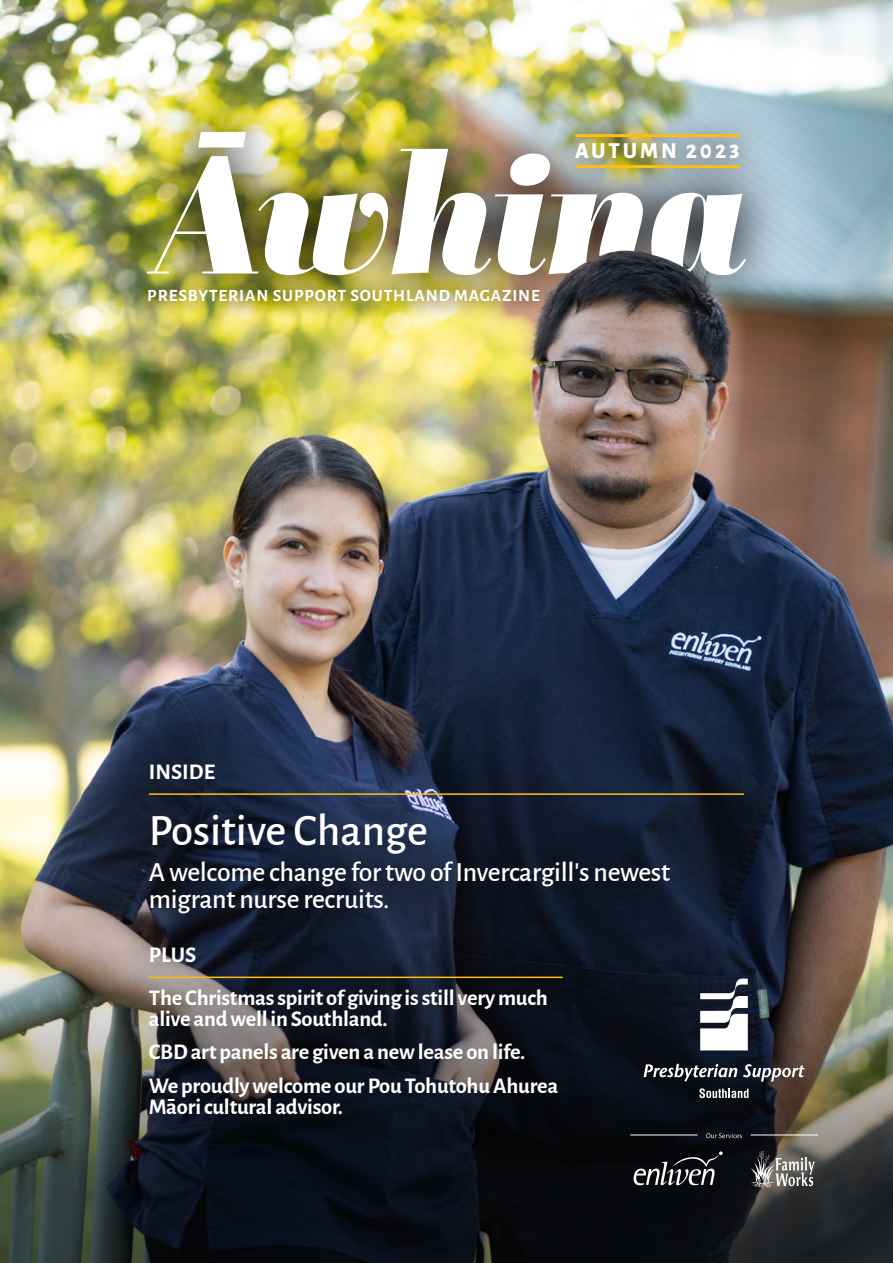
<style>
.page{position:relative;width:893px;height:1263px;background:#fff}
.page>*{position:absolute;margin:0;border:0;box-sizing:border-box;transform-origin:0 0}
.t1{font:500 45px "Alegreya Sans";color:#fff}
.t2{font:500 27.75px/27px "Alegreya Sans";letter-spacing:-.01em;color:#fff}
.Heading_White_Backgr{font:700 22.5px/21px "Alegreya Sans";letter-spacing:-.01em;color:#fff}
.t3{font:800 22.5px "Alegreya Sans";letter-spacing:.125em;color:#fff}
.t4{font:700 17.25px "Alegreya Sans";letter-spacing:.05em;color:#fff}
</style>
<div class="page">
<img style="left:0;top:0;width:893px;height:944px">
<img style="left:0;top:944px;width:893px;height:319px">
<svg style="left:699px;top:1088px;width:49px;height:10px"></svg>
<svg style="left:644px;top:1064px;width:93px;height:17px"></svg>
<svg style="left:743px;top:1064px;width:62px;height:17px"></svg>
<svg style="left:700px;top:978px;width:48px;height:72px"></svg>
<svg style="left:634px;top:1151px;width:89px;height:34px;background:#38393b"></svg>
<svg style="left:751px;top:1151px;width:64px;height:37px;background:#757471"></svg>
<hr style="left:630px;top:1135px;width:68px;height:1px;background:#fff">
<hr style="left:751px;top:1135px;width:67px;height:1px;background:#fff">
<svg style="left:706px;top:1133px;width:36px;height:5px"></svg>
<div style="left:105px;top:902px;width:494px;height:258px;background:#000;opacity:.75"></div>
<hr style="left:149px;top:976px;width:414px;height:2px;background:#febe10">
<div style="left:106px;top:718px;width:670px;height:237px;background:#000;opacity:.75"></div>
<hr style="left:149px;top:793px;width:595px;height:2px;background:#febe10">
<img style="left:110px;top:85px;width:676px;height:236px">
<img style="left:147px;top:132px;width:599px;height:143px">
<div style="left:130px;top:271px;width:427px;height:49px;background:#000;opacity:.75"></div>
<div style="left:549px;top:106px;width:217px;height:91px;background:#000;opacity:.75"></div>
<hr style="left:575px;top:165px;width:165px;height:3px;background:#febe10">
<hr style="left:575px;top:134px;width:165px;height:3px;background:#febe10">
<p class="t3" style="left:575px;top:134px;width:166px">AUTUMN 2023</p>
<p class="t4" style="left:147px;top:283px;width:394px">PRESBYTERIAN SUPPORT SOUTHLAND MAGAZINE</p>
<p class="Heading_White_Backgr" style="left:149px;top:760px;width:68px">INSIDE</p>
<p class="t1" style="left:149px;top:799px;width:280px">Positive Change</p>
<p class="t2" style="left:149px;top:857px;width:523px">A welcome change for two of Invercargill's newest migrant nurse recruits.</p>
<p class="Heading_White_Backgr" style="left:149px;top:943px;width:49px">PLUS</p>
<p class="Heading_White_Backgr" style="left:149px;top:985px;width:400px">The Christmas spirit of giving is still very much alive and well in Southland.</p>
<p class="Heading_White_Backgr" style="left:149px;top:1040px;width:378px">CBD art panels are given a new lease on life.</p>
<p class="Heading_White_Backgr" style="left:149px;top:1074px;width:411px">We proudly welcome our Pou Tohutohu Ahurea<br>Māori cultural advisor.</p>
</div>
